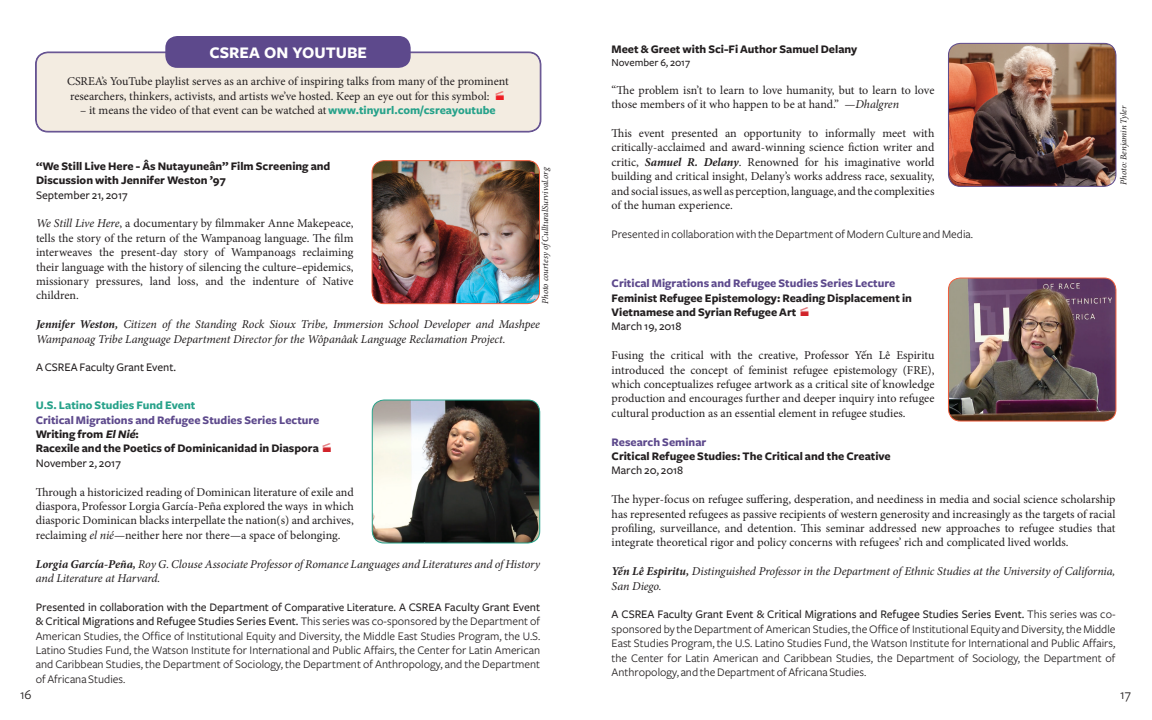
<style>
.page{position:relative;width:1152px;height:720px;background:#fff}
.page>*{position:absolute;margin:0;border:0;box-sizing:border-box;transform-origin:0 0}
.t1{font:700 16.8px "Freight Sans";color:#fff}
.t2{font:14px "Freight Sans";color:#231f20}
.t3{font:12px/14.4px "Minion Pro";letter-spacing:-.005em;color:#231f20;text-align:justify}
.t4{font:12px/14.4px "Freight Sans";color:#231f20;text-align:justify}
.t5{font:italic 12px/14.4px "Minion Pro";letter-spacing:-.01em;color:#231f20}
.t6{font:700 12px/14.4px "Freight Sans";color:#231f20}
.t7{font:700 12px "Freight Sans";color:#5d498c}
.t8{font:500 12px "Freight Sans";color:#231f20}
.t9{font:700 12px "Freight Sans";color:#27a28a}
.t10{font:500 11px "Freight Sans";color:#231f20}
.t11{font:italic 9px "Minion Pro";letter-spacing:-.01em;color:#231f20}
.s1{font-style:italic}
.s2{font-weight:700;font-style:italic}
.s3{color:#d1232a}
.s4{font-weight:500}
.s5{font-weight:700}
.s6{color:#ee1d23}
.s7{font-family:"Freight Sans";font-weight:700;color:#27a28a}
.s8{color:#5d498c}
.s9{font-weight:500;font-size:11.5px}
</style>
<div class="page">
<div style="left:36px;top:52px;width:504px;height:80px;background:#f3ece1;border-radius:12px"></div>
<div style="left:36px;top:52px;width:505px;height:80px;border:1px solid #5d498c;border-radius:12px"></div>
<div style="left:165px;top:36px;width:246px;height:32px;background:#5d498c;border-radius:12px"></div>
<img style="left:372px;top:161px;width:168px;height:143px">
<div style="left:372px;top:160px;width:168px;height:144px;border:1px solid #f15d3c;border-radius:12px"></div>
<img style="left:372px;top:400px;width:168px;height:142px">
<div style="left:372px;top:400px;width:168px;height:144px;border:1px solid #27a28a;border-radius:12px"></div>
<img style="left:948px;top:43px;width:168px;height:143px">
<div style="left:948px;top:43px;width:168px;height:144px;border:1px solid #5d498c;border-radius:12px"></div>
<img style="left:948px;top:278px;width:168px;height:142px">
<div style="left:948px;top:278px;width:168px;height:144px;border:1px solid #f15d3c;border-radius:12px"></div>
<p class="t6" style="left:612px;top:42px;width:247px">Meet &amp; Greet with Sci-Fi Author Samuel Delany</p>
<p class="t10" style="left:612px;top:57px;width:80px">November 6, 2017</p>
<p class="t3" style="left:612px;top:83px;width:324px">“The problem isn’t to learn to love humanity, but to learn to love those members of it who happen to be at hand.” <span class="s1">—Dhalgren</span></p>
<p class="t3" style="left:612px;top:126px;width:324px">This event presented an opportunity to informally meet with critically-acclaimed and award-winning science fiction writer and critic, <span class="s2">Samuel R. Delany</span>. Renowned for his imaginative world building and critical insight, Delany’s works address race, sexuality, and social issues, as well as perception, language, and the complexities of the human experience.</p>
<p class="t4" style="left:612px;top:227px;width:363px">Presented in collaboration with the Department of Modern Culture and Media.</p>
<p class="t7" style="left:612px;top:277px;width:285px">Critical Migrations and Refugee Studies Series Lecture</p>
<p class="t6" style="left:612px;top:291px;width:302px">Feminist Refugee Epistemology: Reading Displacement in<br>Vietnamese and Syrian Refugee Art <span class="s3">•<br></span><span class="s4">March 19, 2018</span></p>
<p class="t3" style="left:612px;top:348px;width:324px">Fusing the critical with the creative, Professor Yến Lê Espiritu introduced the concept of feminist refugee epistemology (FRE), which conceptualizes refugee artwork as a critical site of knowledge production and encourages further and deeper inquiry into refugee cultural production as an essential element in refugee studies.</p>
<p class="t7" style="left:612px;top:435px;width:96px">Research Seminar</p>
<p class="t6" style="left:612px;top:449px;width:281px">Critical Refugee Studies: The Critical and the Creative</p>
<p class="t8" style="left:612px;top:464px;width:73px">March 20, 2018</p>
<p class="t3" style="left:612px;top:492px;width:505px">The hyper-focus on refugee suffering, desperation, and neediness in media and social science scholarship has represented refugees as passive recipients of western generosity and increasingly as the targets of racial profiling, surveillance, and detention. This seminar addressed new approaches to refugee studies that integrate theoretical rigor and policy concerns with refugees’ rich and complicated lived worlds.</p>
<p class="t5" style="left:612px;top:564px;width:505px"><span class="s5">Yến Lê Espiritu,</span> Distinguished Professor in the Department of Ethnic Studies at the University of California,<br>San Diego.</p>
<p class="t4" style="left:612px;top:607px;width:505px"><span class="s4">A CSREA Faculty Grant Event &amp; Critical Migrations and Refugee Studies Series Event.</span> This series was co&shy;sponsored by the Department of American Studies, the Office of Institutional Equity and Diversity, the Middle East Studies Program, the U.S. Latino Studies Fund, the Watson Institute for International and Public Affairs, the Center for Latin American and Caribbean Studies, the Department of Sociology, the Department of Anthropology, and the Department of Africana Studies.</p>
<h1 class="t1" style="left:210px;top:44px;width:159px">CSREA ON YOUTUBE</h1>
<p class="t3" style="left:67px;top:74px;width:443px">CSREA’s YouTube playlist serves as an archive of inspiring talks from many of the prominent researchers, thinkers, activists, and artists we’ve hosted. Keep an eye out for this symbol: <span class="s6">•</span></p>
<p class="t3" style="left:80px;top:103px;width:417px">– it means the video of that event can be watched at<span class="s7">www.tinyurl.com/csreayoutube</span></p>
<p class="t11" style="left:1117px;top:184px;width:80px;rotate:-90deg">Photo: Benjamin Tyler</p>
<p class="t6" style="left:36px;top:159px;width:296px">“We Still Live Here - Âs Nutayuneân” Film Screening and<br>Discussion with Jennifer Weston ’97</p>
<p class="t8" style="left:36px;top:188px;width:93px">September 21, 2017</p>
<p class="t3" style="left:36px;top:216px;width:319px"><span class="s1">We Still Live Here</span>, a documentary by filmmaker Anne Makepeace, tells the story of the return of the Wampanoag language. The film interweaves the present-day story of Wampanoags reclaiming their language with the history of silencing the culture–epidemics, missionary pressures, land loss, and the indenture of Native children.</p>
<p class="t5" style="left:36px;top:317px;width:505px"><span class="s5">Jennifer Weston,</span> Citizen of the Standing Rock Sioux Tribe, Immersion School Developer and Mashpee<br>Wampanoag Tribe Language Department Director for the Wôpanâak Language Reclamation Project.</p>
<p class="t8" style="left:36px;top:361px;width:142px">A CSREA Faculty Grant Event.</p>
<p class="t9" style="left:36px;top:399px;width:161px">U.S. Latino Studies Fund Event</p>
<p class="t6" style="left:36px;top:413px;width:299px"><span class="s8">Critical Migrations and Refugee Studies Series Lecture </span>Writing from <span class="s1">ElNié</span>:<br>Racexile and the Poetics of Dominicanidad in Diaspora <span class="s3">• </span><span class="s4">November 2, 2017</span></p>
<p class="t3" style="left:36px;top:485px;width:320px">Through a historicized reading of Dominican literature of exile and diaspora, Professor Lorgia García-Peña explored the ways in which diasporic Dominican blacks interpellate the nation(s) and archives, reclaiming <span class="s1">el nié</span>—neither here nor there—a space of belonging.</p>
<p class="t5" style="left:36px;top:556px;width:506px"><span class="s5">Lorgia García-Peña,</span> Roy G. Clouse Associate Professor of Romance Languages and Literatures and of History and Literature at Harvard.</p>
<p class="t4" style="left:36px;top:600px;width:506px"><span class="s4">Presented in collaboration with the Department of</span> <span class="s9">Comparative Literature</span><span class="s4">. A CSREA Faculty Grant Event &amp; Critical Migrations and Refugee Studies Series Event.</span> This series was co-sponsored by the Department of American Studies, the Office of Institutional Equity and Diversity, the Middle East Studies Program, the U.S.<br>Latino Studies Fund, the Watson Institute for International and Public Affairs, the Center for Latin American and Caribbean Studies, the Department of Sociology, the Department of Anthropology, and the Department of Africana Studies.</p>
<p class="t11" style="left:539px;top:304px;width:139px;rotate:-90deg">Photo courtesy ofCullturalSurvival.org</p>
<p class="t2" style="left:20px;top:687px;width:13px">16</p>
<p class="t2" style="left:1120px;top:687px;width:12px">17</p>
</div>
